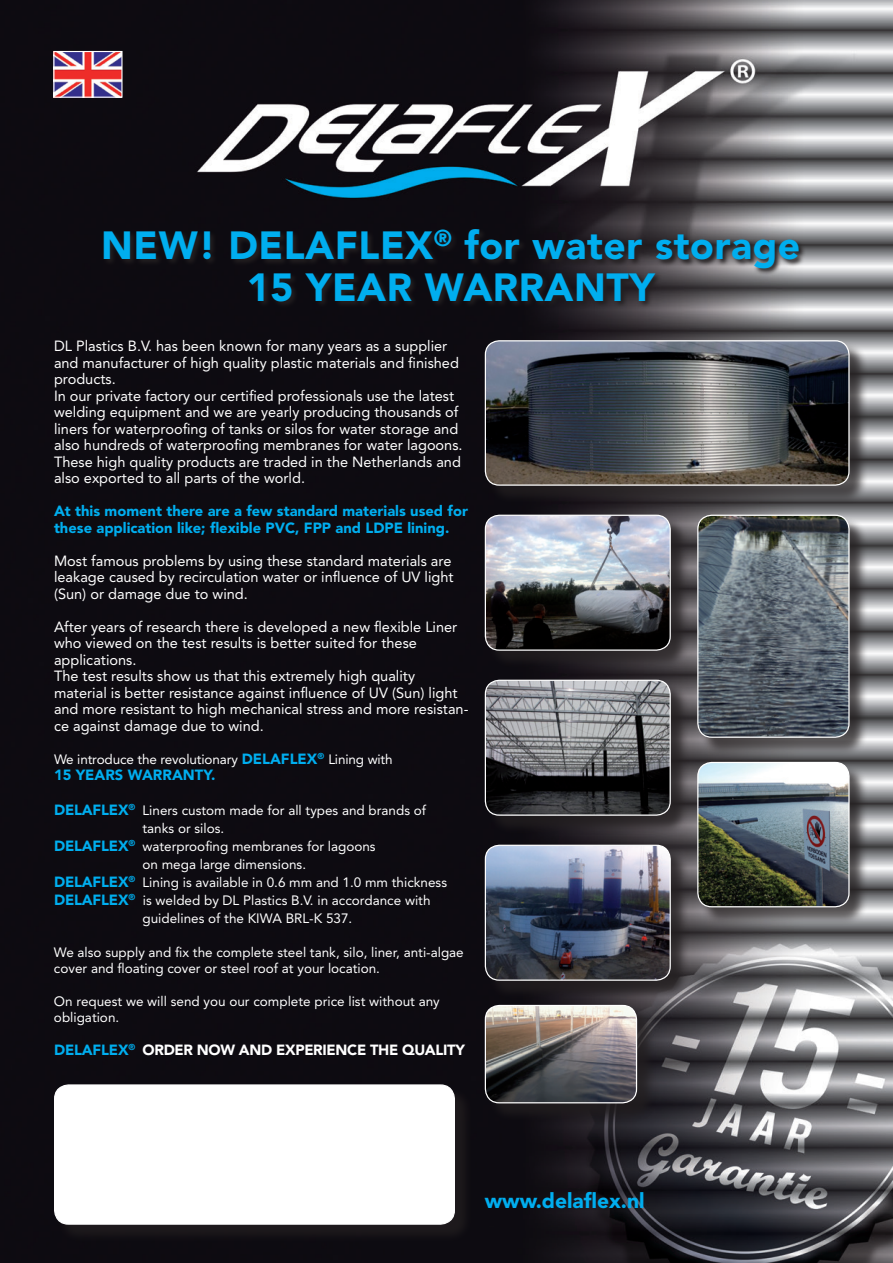
<style>
.page{position:relative;width:893px;height:1263px;background:#fff}
.page>*{position:absolute;margin:0;border:0;box-sizing:border-box;transform-origin:0 0}
.t1{font:900 39px/42px "Avenir";letter-spacing:.015em;color:#00aeef;text-align:center}
.t2{font:900 21px "Avenir";color:#00aeef}
.t3{font:14.7px/16.5px "Avenir";color:#fff}
.t4{font:900 14.7px/16.5px "Avenir";color:#00aeef}
.t5{font:900 14.7px "Avenir";letter-spacing:-.02em;color:#fff}
.t6{font:13.5px/16.2px "Avenir";color:#fff}
.s1{font-weight:900;font-size:14.7px;color:#00aeef}
.s2{color:#00aeef}
</style>
<div class="page">
<img style="left:0;top:0;width:893px;height:1263px">
<svg style="left:103px;top:228px;width:703px;height:81px;background:#272428"></svg>
<div style="left:699px;top:517px;width:169px;height:240px;background:#231f20;opacity:.75"></div>
<img style="left:698px;top:515px;width:151px;height:222px">
<div style="left:697px;top:515px;width:153px;height:223px;border:1px solid #fff;border-radius:14px"></div>
<div style="left:487px;top:517px;width:202px;height:152px;background:#231f20;opacity:.75"></div>
<img style="left:485px;top:515px;width:185px;height:135px">
<div style="left:485px;top:515px;width:186px;height:136px;border:1px solid #fff;border-radius:14px"></div>
<div style="left:699px;top:764px;width:169px;height:162px;background:#231f20;opacity:.75"></div>
<img style="left:698px;top:762px;width:151px;height:145px">
<div style="left:697px;top:762px;width:153px;height:145px;border:1px solid #fff;border-radius:14px"></div>
<div style="left:487px;top:682px;width:202px;height:152px;background:#231f20;opacity:.75"></div>
<img style="left:485px;top:680px;width:185px;height:135px">
<div style="left:485px;top:680px;width:186px;height:136px;border:1px solid #fff;border-radius:14px"></div>
<div style="left:487px;top:342px;width:381px;height:162px;background:#231f20;opacity:.75"></div>
<img style="left:485px;top:341px;width:364px;height:144px">
<div style="left:485px;top:340px;width:365px;height:146px;border:1px solid #fff;border-radius:14px"></div>
<div style="left:487px;top:847px;width:202px;height:152px;background:#231f20;opacity:.75"></div>
<img style="left:485px;top:845px;width:185px;height:135px">
<div style="left:485px;top:845px;width:186px;height:136px;border:1px solid #fff;border-radius:14px"></div>
<div style="left:487px;top:1007px;width:169px;height:115px;background:#231f20;opacity:.75"></div>
<img style="left:485px;top:1005px;width:151px;height:98px">
<div style="left:485px;top:1005px;width:152px;height:98px;border:1px solid #fff;border-radius:14px"></div>
<img style="left:55px;top:53px;width:66px;height:43px">
<div style="left:53px;top:51px;width:70px;height:47px;border:1px solid #fff"></div>
<div style="left:56px;top:1087px;width:418px;height:156px;background:#171417"></div>
<div style="left:55px;top:1085px;width:399px;height:139px;background:#fff;border-radius:14px"></div>
<div style="left:54px;top:1084px;width:401px;height:141px;border:1px solid #fff;border-radius:14px"></div>
<h1 class="t1" style="left:101px;top:224px;width:700px">NEW! DELAFLEX<sup>®</sup> for water storage<br>15 YEAR WARRANTY</h1>
<p class="t3" style="left:54px;top:338px;width:410px">DL Plastics B.V. has been known for many years as a supplier and manufacturer of high quality plastic materials and finished products.<br>In our private factory our certified professionals use the latest welding equipment and we are yearly producing thousands of liners for waterproofing of tanks or silos for water storage and also hundreds of waterproofing membranes for water lagoons.<br>These high quality products are traded in the Netherlands and also exported to all parts of the world.</p>
<p class="t4" style="left:54px;top:503px;width:415px">At this moment there are a few standard materials used for these application like; flexible PVC, FPP and LDPE lining.</p>
<p class="t3" style="left:54px;top:553px;width:401px">Most famous problems by using these standard materials are leakage caused by recirculation water or influence of UV light (Sun) or damage due to wind.</p>
<p class="t3" style="left:54px;top:619px;width:416px">After years of research there is developed a new flexible Liner who viewed on the test results is better suited for these applications.<br>The test results show us that this extremely high quality material is better resistance against influence of UV (Sun) light and more resistant to high mechanical stress and more resistan&shy;ce against damage due to wind.</p>
<p class="t6" style="left:54px;top:751px;width:340px">We introduce the revolutionary <span class="s1">DELAFLEX</span><sup>®</sup> Lining with</p>
<p class="t4" style="left:54px;top:767px;width:163px">15 YEARS WARRANTY.</p>
<p class="t6" style="left:54px;top:802px;width:374px"><span class="s1">DELAFLEX</span><sup>®</sup> Liners custom made for all types and brands of</p>
<p class="t6" style="left:142px;top:820px;width:83px">tanks or silos.</p>
<p class="t6" style="left:54px;top:838px;width:323px"><span class="s1">DELAFLEX</span><sup>®</sup> waterproofing membranes for lagoons</p>
<p class="t6" style="left:142px;top:856px;width:165px">on mega large dimensions.</p>
<p class="t6" style="left:54px;top:874px;width:395px"><span class="s1">DELAFLEX</span><sup>®</sup> Lining is available in 0.6 mm and 1.0 mm thickness</p>
<p class="t6" style="left:54px;top:892px;width:378px"><span class="s1">DELAFLEX</span><sup>®</sup> is welded by DL Plastics B.V. in accordance with</p>
<p class="t6" style="left:143px;top:910px;width:211px">guidelines of the KIWA BRL-K 537.</p>
<p class="t6" style="left:54px;top:944px;width:411px">We also supply and fix the complete steel tank, silo, liner, anti-algae cover and floating cover or steel roof at your location.</p>
<p class="t6" style="left:54px;top:993px;width:387px">On request we will send you our complete price list without any obligation.</p>
<p class="t5" style="left:54px;top:1041px;width:412px"><span class="s2">DELAFLEX</span><sup>®</sup> ORDER NOW AND EXPERIENCE THE QUALITY</p>
<h2 class="t2" style="left:485px;top:1187px;width:161px">www.delaflex.nl</h2>
</div>
